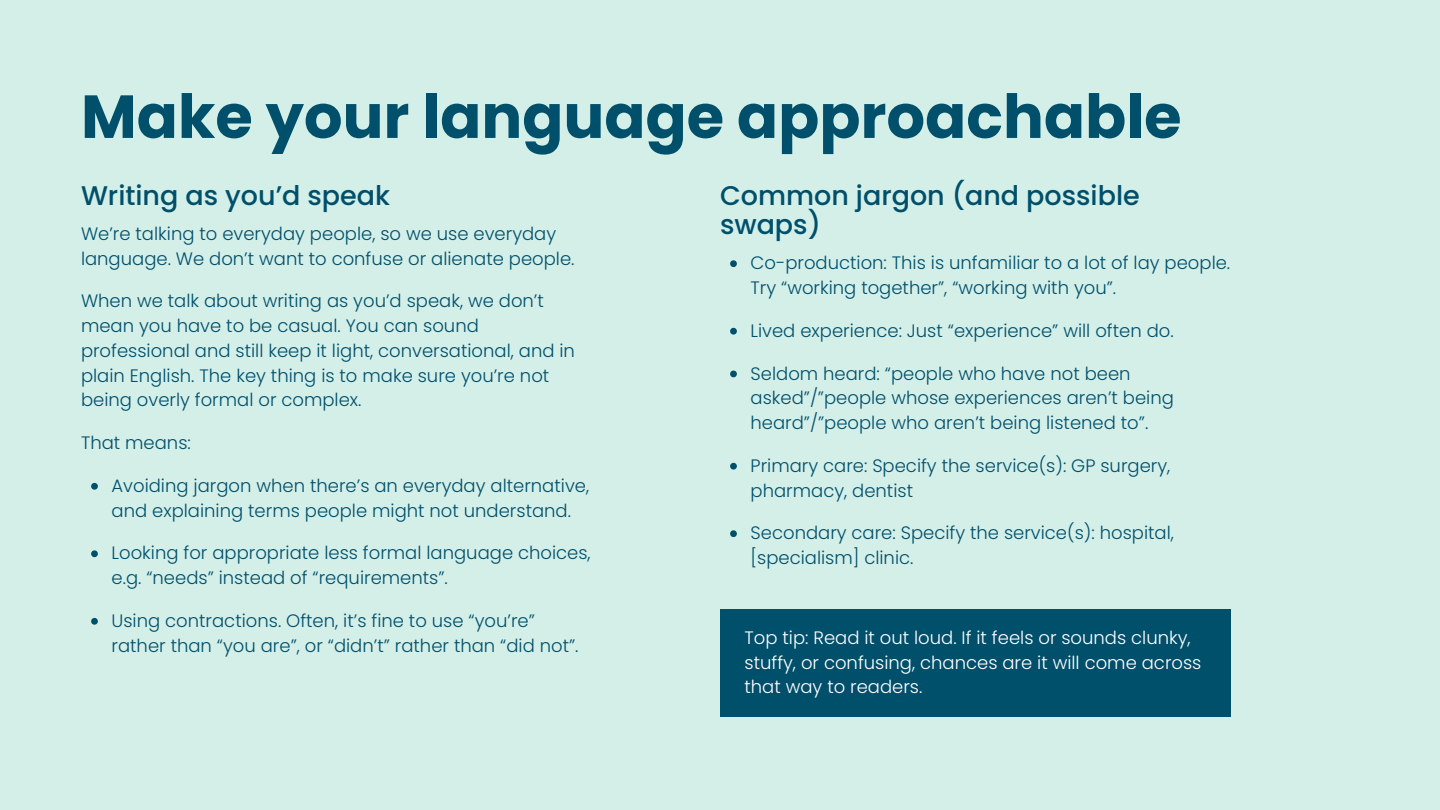
<style>
.page{position:relative;width:1440px;height:810px;background:#d3efe8}
.page>*{position:absolute;margin:0;border:0;box-sizing:border-box;transform-origin:0 0}
.t1{font:700 60.6px "Poppins";color:#004f6b}
.t2{font:500 27px/29.2px "Poppins";color:#004f6b}
.t3{font:300 18px/24.8px "Poppins";color:#004f6b}
.t4{font:300 18px/24.8px "Poppins";color:#fff}
</style>
<div class="page">
<div style="left:720px;top:609px;width:511px;height:108px;background:#004f6b"></div>
<svg style="left:91px;top:483px;width:7px;height:7px"></svg>
<svg style="left:91px;top:550px;width:7px;height:7px"></svg>
<svg style="left:91px;top:618px;width:7px;height:7px"></svg>
<svg style="left:730px;top:260px;width:7px;height:7px"></svg>
<svg style="left:730px;top:328px;width:7px;height:7px"></svg>
<svg style="left:730px;top:371px;width:7px;height:6px"></svg>
<svg style="left:730px;top:463px;width:7px;height:7px"></svg>
<svg style="left:730px;top:530px;width:7px;height:7px"></svg>
<h1 class="t1" style="left:81px;top:74px;width:1102px">Make your language approachable</h1>
<p class="t2" style="left:81px;top:181px;width:311px">Writing as you’d speak</p>
<h2 class="t3" style="left:81px;top:221px;width:495px">We’re talking to everyday people, so we use everyday language. We don’t want to confuse or alienate people.</h2>
<p class="t3" style="left:81px;top:289px;width:496px">When we talk about writing as you’d speak, we don’t mean you have to be casual. You can sound professional and still keep it light, conversational, and in plain English. The key thing is to make sure you’re not being overly formal or complex.</p>
<p class="t3" style="left:81px;top:430px;width:111px">That means:</p>
<p class="t3" style="left:112px;top:473px;width:479px">Avoiding jargon when there’s an everyday alternative, and explaining terms people might not understand.</p>
<p class="t3" style="left:112px;top:541px;width:481px">Looking for appropriate less formal language choices, e.g. “needs” instead of “requirements”.</p>
<p class="t3" style="left:112px;top:608px;width:469px">Using contractions. Often, it’s fine to use “you’re” rather than “you are”, or “didn’t” rather than “did not”.</p>
<p class="t2" style="left:720px;top:181px;width:421px">Common jargon (and possible swaps)</p>
<p class="t3" style="left:751px;top:251px;width:481px">Co-production: This is unfamiliar to a lot of lay people.<br>Try “working together”, “working with you”.</p>
<h2 class="t3" style="left:751px;top:318px;width:425px">Lived experience: Just “experience” will often do.</h2>
<p class="t3" style="left:751px;top:361px;width:425px">Seldom heard: “people who have not been asked”/”people whose experiences aren’t being heard”/”people who aren’t being listened to”.</p>
<p class="t3" style="left:751px;top:453px;width:421px">Primary care: Specify the service(s): GP surgery, pharmacy, dentist</p>
<p class="t3" style="left:751px;top:521px;width:425px">Secondary care: Specify the service(s): hospital, [specialism] clinic.</p>
<p class="t4" style="left:745px;top:625px;width:458px">Top tip: Read it out loud. If it feels or sounds clunky, stuffy, or confusing, chances are it will come across that way to readers.</p>
</div>
